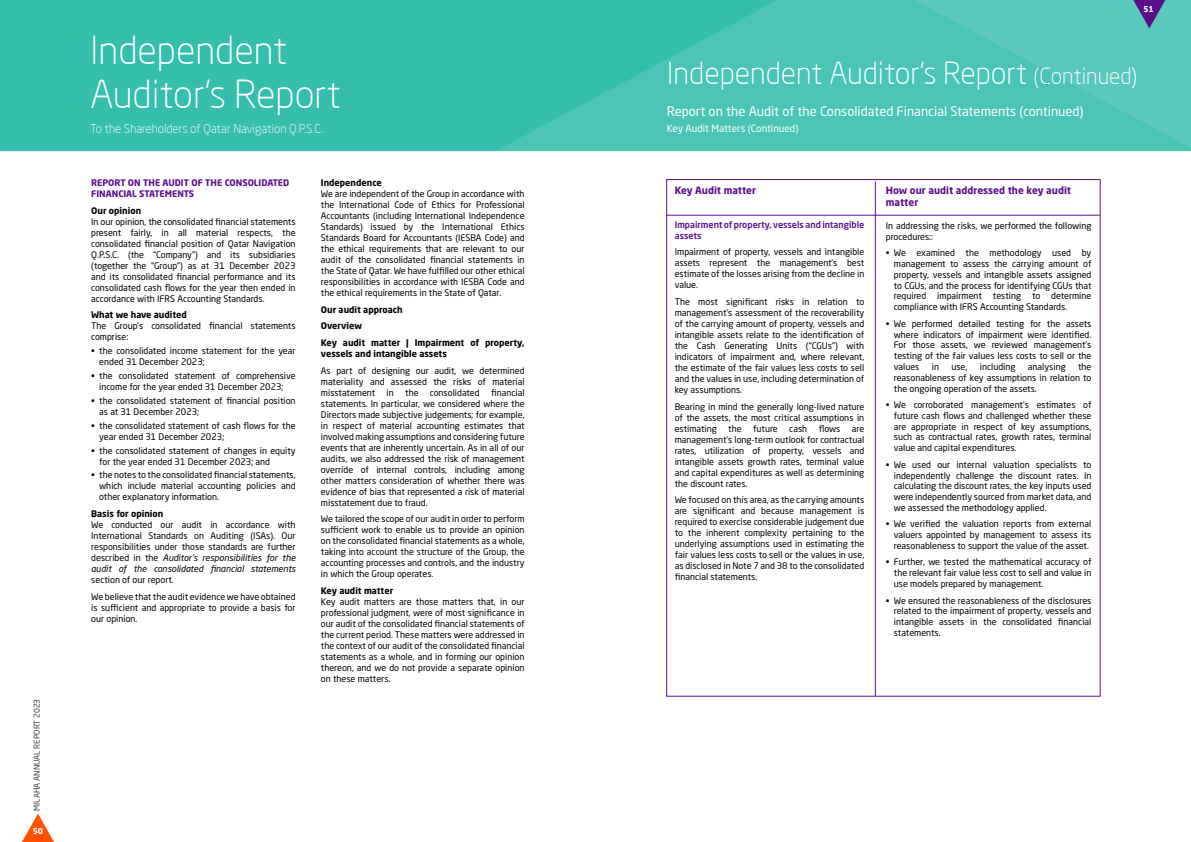
<style>
.page{position:relative;width:1191px;height:842px;background:#fff}
.page>*{position:absolute;margin:0;border:0;box-sizing:border-box;transform-origin:0 0}
.t1{font:300 38px/44px "Neo Sans Arabic";color:#fff}
.t2{font:300 30px "Neo Sans Arabic";color:#fff}
.t3{font:13px "Neo Sans Pro";color:#fff}
.t4{font:300 12px "Neo Sans Arabic";color:#fff}
.t5{font:700 10px/12px "Neo Sans Pro";color:#5c0f8b}
.t6{font:10px "Neo Sans Pro";color:#fff}
.t7{font:9px/11px "Neo Sans Pro";color:#000;text-align:justify}
.t8{font:700 9px/16.7px "Neo Sans Pro";color:#000}
.t9{font:700 9px/11px "Neo Sans Pro";color:#5c0f8b}
.t10{font:500 9px/11px "Neo Sans Pro";color:#5c0f8b}
.t11{font:8px "Neo Sans Arabic";color:#414042}
.t12{font:700 8px "Neo Sans Arabic";color:#fff}
.s1{font-style:italic}
.s2{font-size:22px}
</style>
<div class="page">
<div style="left:0;top:0;width:457px;height:151px;background:#36bead"></div>
<svg style="left:457px;top:0;width:442px;height:151px;background:#41c1b1"></svg>
<svg style="left:899px;top:0;width:292px;height:151px;background:#50c6b8"></svg>
<svg style="left:22px;top:813px;width:32px;height:29px"></svg>
<svg style="left:1128px;top:0;width:42px;height:28px"></svg>
<hr style="left:666px;top:215px;width:433px;height:1px;background:#5c0f8b">
<hr style="left:875px;top:181px;width:1px;height:515px;background:#5c0f8b">
<p class="t11" style="left:31px;top:811px;width:114px;rotate:-90deg">MILAHA ANNUAL REPORT 2023</p>
<p class="t12" style="left:33px;top:824px;width:12px">50</p>
<h1 class="t1" style="left:90px;top:29px;width:252px">Independent<br>Auditor’s Report</h1>
<h3 class="t4" style="left:90px;top:120px;width:234px">To the Shareholders of Qatar Navigation Q.P.S.C.</h3>
<p class="t9" style="left:91px;top:177px;width:199px">REPORT ON THE AUDIT OF THE CONSOLIDATED<br>FINANCIAL STATEMENTS</p>
<p class="t8" style="left:91px;top:202px;width:51px">Our opinion</p>
<p class="t7" style="left:91px;top:216px;width:206px">In our opinion, the consolidated financial statements present fairly, in all material respects, the consolidated financial position of Qatar Navigation Q.P.S.C. (the “Company”) and its subsidiaries (together the “Group”) as at 31 December 2023 and its consolidated financial performance and its consolidated cash flows for the year then ended in accordance with IFRS Accounting Standards.</p>
<p class="t8" style="left:91px;top:306px;width:97px">What we have audited</p>
<p class="t7" style="left:91px;top:320px;width:206px">The Group’s consolidated financial statements comprise:</p>
<p class="t7" style="left:99px;top:345px;width:198px;text-indent:-8px">• the consolidated income statement for the year ended 31 December 2023;</p>
<p class="t7" style="left:91px;top:370px;width:206px;text-align:center">• the consolidated statement of comprehensive income for the year ended 31 December 2023;</p>
<p class="t7" style="left:99px;top:395px;width:198px;text-indent:-8px">• the consolidated statement of financial position as at 31 December 2023;</p>
<p class="t7" style="left:99px;top:420px;width:198px;text-indent:-8px">• the consolidated statement of cash flows for the year ended 31 December 2023;</p>
<p class="t7" style="left:99px;top:445px;width:198px;text-indent:-8px">• the consolidated statement of changes in equity for the year ended 31 December 2023; and</p>
<p class="t7" style="left:99px;top:469px;width:198px;text-indent:-8px">• the notes to the consolidated financial statements, which include material accounting policies and other explanatory information.</p>
<p class="t8" style="left:91px;top:505px;width:74px">Basis for opinion</p>
<p class="t7" style="left:91px;top:519px;width:206px">We conducted our audit in accordance with International Standards on Auditing (ISAs). Our responsibilities under those standards are further described in the <span class="s1">Auditor’s responsibilities for the audit of the consolidated financial statements</span></p>
<p class="t7" style="left:91px;top:571px;width:206px;line-height:16.7px">section of our report.<br>We believe that the audit evidence we have obtained</p>
<p class="t7" style="left:91px;top:602px;width:206px">is sufficient and appropriate to provide a basis for our opinion.</p>
<p class="t8" style="left:321px;top:174px;width:62px">Independence</p>
<p class="t7" style="left:321px;top:188px;width:205px">We are independent of the Group in accordance with the International Code of Ethics for Professional Accountants (including International Independence Standards) issued by the International Ethics Standards Board for Accountants (IESBA Code) and the ethical requirements that are relevant to our audit of the consolidated financial statements in the State of Qatar. We have fulfilled our other ethical responsibilities in accordance with IESBA Code and the ethical requirements in the State of Qatar.</p>
<p class="t8" style="left:321px;top:301px;width:205px">Our audit approach<br>Overview<br>Key audit matter | Impairment of property,</p>
<p class="t8" style="left:321px;top:345px;width:127px">vessels and intangible assets</p>
<p class="t7" style="left:321px;top:365px;width:205px">As part of designing our audit, we determined materiality and assessed the risks of material misstatement</p>
<p class="t7" style="left:321px;top:387px;width:205px;text-indent:170px">financial statements. In particular, we considered where the Directors made subjective judgements; for example, in respect of material accounting estimates that involved making assumptions and considering future events that are inherently uncertain. As in all of our audits, we also addressed the risk of management override of internal controls, including among other matters consideration of whether there was evidence of bias that represented a risk of material misstatement due to fraud.</p>
<p class="t7" style="left:321px;top:513px;width:205px">We tailored the scope of our audit in order to perform sufficient work to enable us to provide an opinion on the consolidated financial statements as a whole, taking into account the structure of the Group, the accounting processes and controls, and the industry in which the Group operates.</p>
<p class="t8" style="left:321px;top:582px;width:74px">Key audit matter</p>
<p class="t7" style="left:321px;top:596px;width:205px">Key audit matters are those matters that, in our professional judgment, were of most significance in our audit of the consolidated financial statements of the current period. These matters were addressed in the context of our audit of the consolidated financial statements as a whole, and in forming our opinion thereon, and we do not provide a separate opinion on these matters.</p>
<p class="t7" style="left:387px;top:387px;width:9px">in</p>
<p class="t7" style="left:405px;top:387px;width:15px">the</p>
<p class="t7" style="left:430px;top:387px;width:51px">consolidated</p>
<p class="t12" style="left:1143px;top:3px;width:12px">51</p>
<h2 class="t2" style="left:667px;top:51px;width:472px">Independent Auditor’s Report <span class="s2">(Continued)</span></h2>
<h3 class="t3" style="left:667px;top:104px;width:418px">Report on the Audit of the Consolidated Financial Statements (continued)</h3>
<p class="t6" style="left:667px;top:123px;width:133px">Key Audit Matters (Continued)</p>
<p class="t5" style="left:674px;top:184px;width:83px">Key Audit matter</p>
<p class="t10" style="left:674px;top:219px;width:191px">Impairment of property, vessels and intangible assets</p>
<p class="t7" style="left:674px;top:246px;width:191px">Impairment of property, vessels and intangible assets represent the management’s best estimate of the losses arising from the decline in value.</p>
<p class="t7" style="left:674px;top:296px;width:191px">The most significant risks in relation to management’s assessment of the recoverability of the carrying amount of property, vessels and intangible assets relate to the identification of the Cash Generating Units (“CGUs”) with indicators of impairment and, where relevant, the estimate of the fair values less costs to sell and the values in use, including determination of key assumptions.</p>
<p class="t7" style="left:674px;top:401px;width:191px">Bearing in mind the generally long-lived nature of the assets, the most critical assumptions in estimating</p>
<p class="t7" style="left:728px;top:423px;width:15px">the</p>
<p class="t7" style="left:753px;top:423px;width:26px">future</p>
<p class="t7" style="left:789px;top:423px;width:19px">cash</p>
<p class="t7" style="left:818px;top:423px;width:23px">flows</p>
<p class="t7" style="left:674px;top:423px;width:191px;text-indent:177px">are management’s long-term outlook for contractual rates, utilization of property, vessels and intangible assets growth rates, terminal value and capital expenditures as well as determining the discount rates.</p>
<p class="t7" style="left:674px;top:494px;width:191px">We focused on this area, as the carrying amounts are significant and because management is required to exercise considerable judgement due to the inherent complexity pertaining to the underlying assumptions used in estimating the fair values less costs to sell or the values in use, as disclosed in Note 7 and 38 to the consolidated financial statements.</p>
<p class="t5" style="left:886px;top:184px;width:187px">How our audit addressed the key audit matter</p>
<p class="t7" style="left:886px;top:220px;width:207px">In addressing the risks, we performed the following procedures::</p>
<p class="t7" style="left:894px;top:247px;width:199px;text-indent:-8px">• We examined the methodology used by management to assess the carrying amount of property, vessels and intangible assets assigned to CGUs, and the process for identifying CGUs that required impairment testing to determine compliance with IFRS Accounting Standards.</p>
<p class="t7" style="left:894px;top:318px;width:199px;text-indent:-8px">• We performed detailed testing for the assets where indicators of impairment were identified.<br>For those assets, we reviewed management’s testing of the fair values less costs to sell or the values</p>
<p class="t7" style="left:931px;top:361px;width:9px">in</p>
<p class="t7" style="left:951px;top:361px;width:18px">use,</p>
<p class="t7" style="left:979px;top:361px;width:37px">including</p>
<p class="t7" style="left:1028px;top:361px;width:39px">analysing</p>
<p class="t7" style="left:894px;top:361px;width:199px;text-indent:184px">the reasonableness of key assumptions in relation to the ongoing operation of the assets.</p>
<p class="t7" style="left:894px;top:399px;width:199px;text-indent:-8px">• We corroborated management’s estimates of future cash flows and challenged whether these are appropriate in respect of key assumptions, such as contractual rates, growth rates, terminal value and capital expenditures.</p>
<p class="t7" style="left:894px;top:459px;width:199px;text-indent:-8px">• We used our internal valuation specialists to independently challenge the discount rates. In calculating the discount rates, the key inputs used were independently sourced from market data, and we assessed the methodology applied.</p>
<p class="t7" style="left:894px;top:519px;width:199px;text-indent:-8px">• We verified the valuation reports from external valuers appointed by management to assess its reasonableness to support the value of the asset.</p>
<p class="t7" style="left:894px;top:557px;width:199px;text-indent:-8px">• Further, we tested the mathematical accuracy of the relevant fair value less cost to sell and value in use models prepared by management.</p>
<p class="t7" style="left:894px;top:595px;width:199px;text-indent:-8px">• We ensured the reasonableness of the disclosures related to the impairment of property, vessels and intangible assets in the consolidated financial statements.</p>
</div>
